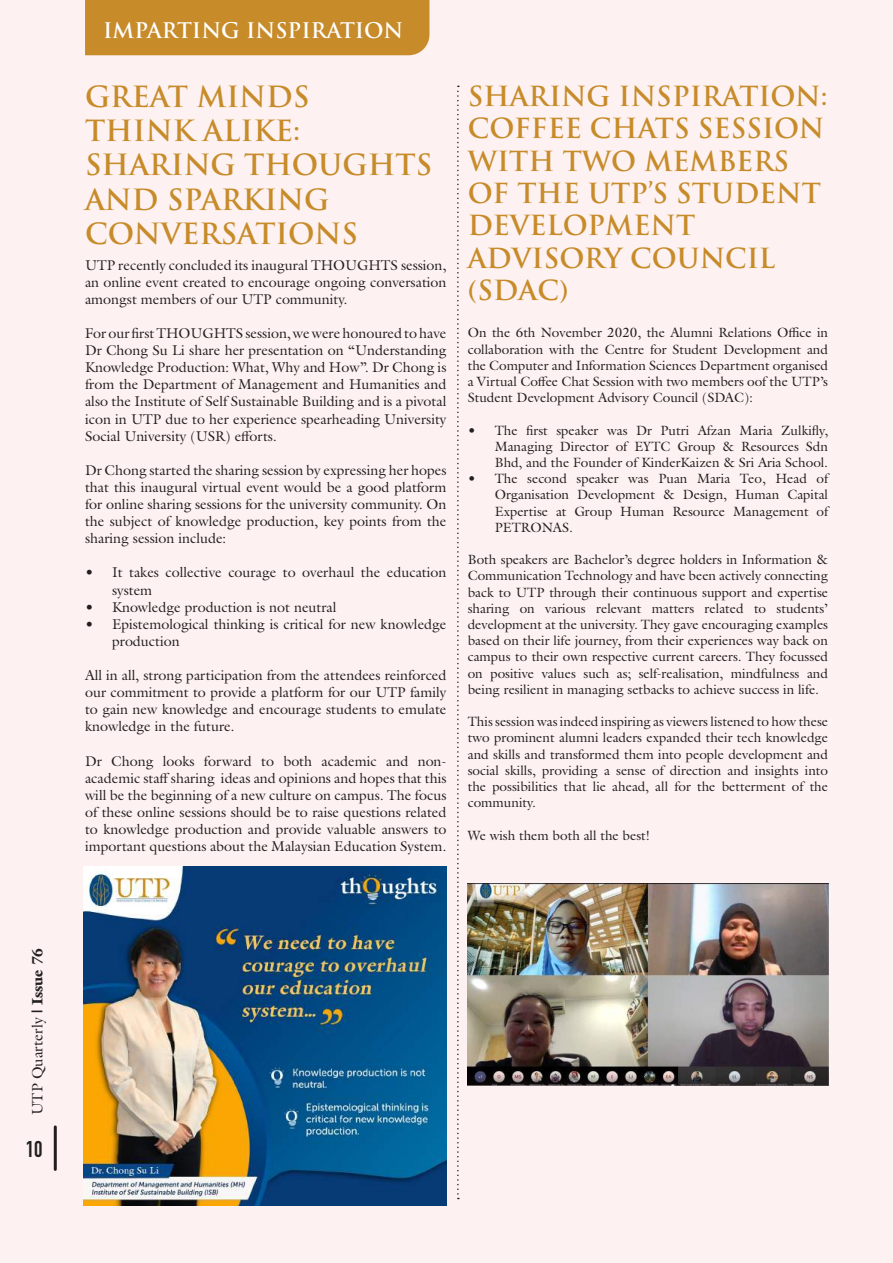
<style>
.page{position:relative;width:893px;height:1263px;background:#fdf2f1}
.page>*{position:absolute;margin:0;border:0;box-sizing:border-box;transform-origin:0 0}
.t1{font:700 28.5px/34.2px "Trajan Pro";color:#c78b2a}
.t2{font:700 27px/32.4px "Trajan Pro";color:#c78b2a}
.t3{font:700 22.5px "DIN Condensed";color:#231f20}
.t4{font:700 21px "Trajan Pro";color:#fff}
.t5{font:15px "Galliard Pro";color:#231f20}
.t6{font:14.25px/17.1px "Galliard Pro";color:#231f20;text-align:justify}
.t7{font:13.5px/16.2px "Galliard Pro";color:#231f20;text-align:justify}
.s1{font-weight:900}
</style>
<div class="page">
<img style="left:83px;top:867px;width:363px;height:339px">
<div style="left:85px;top:0;width:344px;height:55px;background:#c78b2a"></div>
<svg style="left:457px;top:86px;width:2px;height:1113px"></svg>
<img style="left:468px;top:883px;width:360px;height:203px">
<hr style="left:54px;top:1127px;width:3px;height:42px;background:#231f20">
<h3 class="t4" style="left:103px;top:17px;width:302px">IMPARTING INSPIRATION</h3>
<h1 class="t1" style="left:85px;top:80px;width:349px">GREAT MINDS<br>THINK ALIKE:<br>SHARING THOUGHTS<br>AND SPARKING<br>CONVERSATIONS</h1>
<p class="t6" style="left:85px;top:256px;width:363px">UTP recently concluded its inaugural THOUGHTS session, an online event created to encourage ongoing conversation amongst members of our UTP community.</p>
<p class="t6" style="left:85px;top:324px;width:363px">For our first THOUGHTS session, we were honoured to have Dr Chong Su Li share her presentation on “Understanding Knowledge Production: What, Why and How”. Dr Chong is from the Department of Management and Humanities and also the Institute of Self Sustainable Building and is a pivotal icon in UTP due to her experience spearheading University Social University (USR) efforts.</p>
<p class="t6" style="left:85px;top:461px;width:363px">Dr Chong started the sharing session by expressing her hopes that this inaugural virtual event would be a good platform for online sharing sessions for the university community. On the subject of knowledge production, key points from the sharing session include:</p>
<p class="t6" style="left:112px;top:564px;width:336px;text-indent:-27px">• It takes collective courage to overhaul the education system</p>
<p class="t6" style="left:85px;top:598px;width:253px">• Knowledge production is not neutral</p>
<p class="t6" style="left:112px;top:615px;width:336px;text-indent:-27px">• Epistemological thinking is critical for new knowledge production</p>
<p class="t6" style="left:85px;top:666px;width:363px">All in all, strong participation from the attendees reinforced our commitment to provide a platform for our UTP family to gain new knowledge and encourage students to emulate knowledge in the future.</p>
<p class="t6" style="left:85px;top:752px;width:363px">Dr Chong looks forward to both academic and non&shy;academic staff sharing ideas and opinions and hopes that this will be the beginning of a new culture on campus. The focus of these online sessions should be to raise questions related to knowledge production and provide valuable answers to important questions about the Malaysian Education System.</p>
<h2 class="t2" style="left:468px;top:80px;width:361px">SHARING INSPIRATION:<br>COFFEE CHATS SESSION<br>WITH TWO MEMBERS<br>OF THE UTP’S STUDENT<br>DEVELOPMENT<br>ADVISORY COUNCIL (SDAC)</h2>
<p class="t7" style="left:468px;top:324px;width:362px">On the 6th November 2020, the Alumni Relations Office in collaboration with the Centre for Student Development and the Computer and Information Sciences Department organised a Virtual Coffee Chat Session with two members oof the UTP’s Student Development Advisory Council (SDAC):</p>
<p class="t7" style="left:495px;top:422px;width:335px;text-indent:-27px">• The first speaker was Dr Putri Afzan Maria Zulkifly, Managing Director of EYTC Group &amp; Resources Sdn Bhd, and the Founder of KinderKaizen &amp; Sri Aria School.</p>
<p class="t7" style="left:495px;top:470px;width:335px;text-indent:-27px">• The second speaker was Puan Maria Teo, Head of Organisation Development &amp; Design, Human Capital Expertise at Group Human Resource Management of PETRONAS.</p>
<p class="t7" style="left:468px;top:551px;width:362px">Both speakers are Bachelor’s degree holders in Information &amp; Communication Technology and have been actively connecting back to UTP through their continuous support and expertise sharing on various relevant matters related to students’ development at the university. They gave encouraging examples based on their life journey, from their experiences way back on campus to their own respective current careers. They focussed on positive values such as; self-realisation, mindfulness and being resilient in managing setbacks to achieve success in life.</p>
<p class="t7" style="left:468px;top:713px;width:362px">This session was indeed inspiring as viewers listened to how these two prominent alumni leaders expanded their tech knowledge and skills and transformed them into people development and social skills, providing a sense of direction and insights into the possibilities that lie ahead, all for the betterment of the community.</p>
<p class="t7" style="left:468px;top:827px;width:184px">We wish them both all the best!</p>
<p class="t5" style="left:28px;top:1115px;width:169px;rotate:-90deg">UTP Quarterly <span class="s1">| Issue 76</span></p>
<h3 class="t3" style="left:26px;top:1134px;width:18px">10</h3>
</div>
